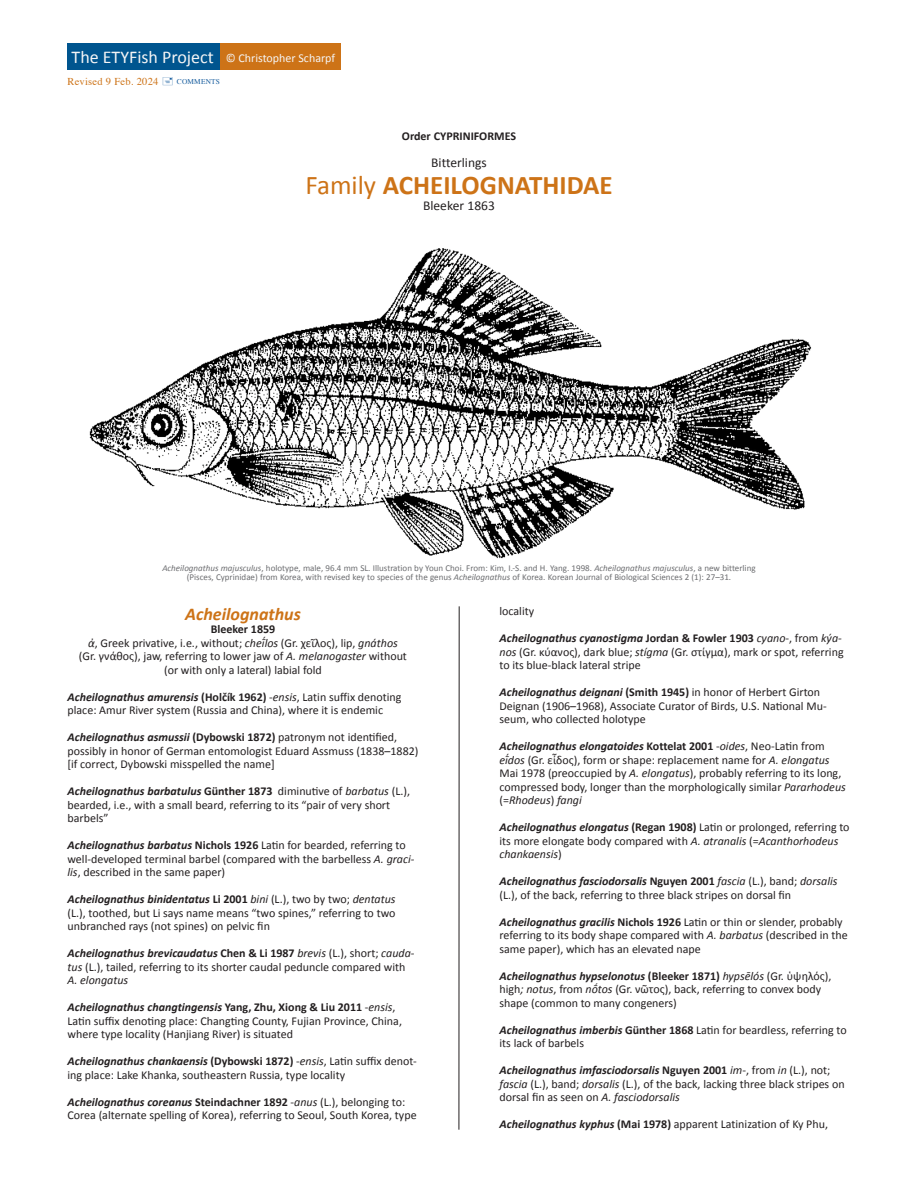
<style>
.page{position:relative;width:918px;height:1188px;background:#fff}
.page>*{position:absolute;margin:0;border:0;box-sizing:border-box;transform-origin:0 0}
.t1{font:700 27px "Calibri";color:#cd7317}
.t2{font:18px "Calibri";color:#f5f5f6}
.t3{font:italic 700 18px "Calibri";color:#cd7317}
.t4{font:13.5px "Calibri";color:#231f20}
.t5{font:12px/13.5px "Calibri";color:#231f20}
.t6{font:italic 700 12px/13.5px "Calibri";color:#231f20}
.t7{font:700 12px "Calibri";color:#231f20}
.t8{font:12px "Calibri";color:#f5f5f6}
.t9{font:10.5px "Times";letter-spacing:.02em;color:#cd7317}
.t10{font:9px "Calibri";color:#6c6d70}
.t11{font:7.35px "Times";letter-spacing:.03em;color:#175d9e}
.s1{font-weight:400}
.s2{font-style:italic}
.s3{font-weight:700;font-style:italic}
.s4{font-weight:700}
.s5{font-style:normal}
.s6{font-weight:400;font-style:normal}
</style>
<div class="page">
<hr style="left:459px;top:606px;width:1px;height:524px;background:#231f20">
<div style="left:68px;top:44px;width:153px;height:26px;background:#00558f"></div>
<div style="left:220px;top:44px;width:121px;height:26px;background:#cd7317"></div>
<img style="left:89px;top:248px;width:723px;height:311px">
<p class="t2" style="left:72px;top:45px;width:144px">The ETYFish Project</p>
<p class="t8" style="left:226px;top:49px;width:111px">© Christopher Scharpf</p>
<p class="t9" style="left:68px;top:71px;width:92px">Revised 9 Feb. 2024</p>
<p class="t11" style="left:177px;top:75px;width:45px">COMMENTS</p>
<p class="t7" style="left:402px;top:127px;width:116px">Order CYPRINIFORMES</p>
<p class="t4" style="left:431px;top:153px;width:57px">Bitterlings</p>
<p class="t1" style="left:305px;top:166px;width:309px"><span class="s1">Family</span> ACHEILOGNATHIDAE</p>
<p class="t4" style="left:423px;top:196px;width:73px">Bleeker 1863</p>
<p class="t10" style="left:162px;top:562px;width:595px"><span class="s2">Acheilognathus majusculus</span>, holotype, male, 96.4 mm SL. Illustration by Youn Choi. From: Kim, I.-S. and H. Yang. 1998. <span class="s2">Acheilognathus majusculus</span>, a new bitterling</p>
<p class="t10" style="left:187px;top:571px;width:546px">(Pisces, Cyprinidae) from Korea, with revised key to species of the genus <span class="s2">Acheilognathus</span> of Korea. Korean Journal of Biological Sciences 2 (1): 27–31.</p>
<p class="t3" style="left:185px;top:601px;width:117px">Acheilognathus</p>
<p class="t7" style="left:211px;top:621px;width:66px">Bleeker 1859</p>
<p class="t5" style="left:88px;top:636px;width:192px"><span class="s2">ἀ</span>, Greek privative, i.e., without; <span class="s2">cheīlos</span></p>
<p class="t5" style="left:266px;top:636px;width:133px"><span class="s2">́</span> (Gr. χεῖλος), lip, <span class="s2">gnáthos</span></p>
<p class="t5" style="left:79px;top:649px;width:330px">(Gr. γνάθος), jaw, referring to lower jaw of <span class="s2">A. melanogaster</span> without</p>
<p class="t5" style="left:164px;top:663px;width:159px">(or with only a lateral) labial fold</p>
<p class="t5" style="left:68px;top:690px;width:336px"><span class="s3">Acheilognathus amurensis</span> <span class="s4">(Holčík 1962)</span> -<span class="s2">ensis</span>, Latin suffix denoting place: Amur River system (Russia and China), where it is endemic</p>
<p class="t5" style="left:68px;top:730px;width:353px"><span class="s3">Acheilognathus asmussii</span> <span class="s4">(Dybowski 1872)</span> patronym not identified, possibly in honor of German entomologist Eduard Assmuss (1838–1882) [if correct, Dybowski misspelled the name]</p>
<p class="t5" style="left:68px;top:784px;width:344px"><span class="s3">Acheilognathus barbatulus</span> <span class="s4">Günther 1873</span> diminutive of <span class="s2">barbatus</span> (L.), bearded, i.e., with a small beard, referring to its “pair of very short barbels”</p>
<p class="t5" style="left:68px;top:838px;width:349px"><span class="s3">Acheilognathus barbatus</span> <span class="s4">Nichols 1926</span> Latin for bearded, referring to well-developed terminal barbel (compared with the barbelless <span class="s2">A. graci&shy;lis</span>, described in the same paper)</p>
<p class="t5" style="left:68px;top:892px;width:330px;text-align:justify"><span class="s3">Acheilognathus binidentatus</span> <span class="s4">Li 2001</span> <span class="s2">bini</span> (L.), two by two; <span class="s2">dentatus </span>(L.), toothed, but Li says name means “two spines,” referring to two unbranched rays (not spines) on pelvic fin</p>
<p class="t5" style="left:68px;top:946px;width:349px"><span class="s3">Acheilognathus brevicaudatus</span> <span class="s4">Chen &amp; Li 1987</span> <span class="s2">brevis</span> (L.), short; <span class="s2">cauda&shy;tus</span> (L.), tailed, referring to its shorter caudal peduncle compared with<br><span class="s2">A. elongatus</span></p>
<p class="t5" style="left:68px;top:1000px;width:336px"><span class="s3">Acheilognathus changtingensis</span> <span class="s4">Yang, Zhu, Xiong &amp; Liu 2011</span> -<span class="s2">ensis</span>,<br>Latin suffix denoting place: Changting County, Fujian Province, China, where type locality (Hanjiang River) is situated</p>
<p class="t5" style="left:68px;top:1054px;width:351px"><span class="s3">Acheilognathus chankaensis</span> <span class="s4">(Dybowski 1872)</span> -<span class="s2">ensis</span>, Latin suffix denot&shy;ing place: Lake Khanka, southeastern Russia, type locality</p>
<p class="t5" style="left:68px;top:1095px;width:351px"><span class="s3">Acheilognathus coreanus</span> <span class="s4">Steindachner 1892</span> -<span class="s2">anus</span> (L.), belonging to:<br>Corea (alternate spelling of Korea), referring to Seoul, South Korea, type</p>
<p class="t5" style="left:500px;top:604px;width:36px">locality</p>
<p class="t5" style="left:500px;top:631px;width:346px"><span class="s3">Acheilognathus cyanostigma</span> <span class="s4">Jordan &amp; Fowler 1903</span> <span class="s2">cyano</span>-, from <span class="s2">kýa&shy;nos</span> (Gr. κύανος), dark blue; <span class="s2">stígma</span> (Gr. στίγμα), mark or spot, referring to its blue-black lateral stripe</p>
<p class="t5" style="left:500px;top:685px;width:329px"><span class="s3">Acheilognathus deignani</span> <span class="s4">(Smith 1945)</span> in honor of Herbert Girton<br>Deignan (1906–1968), Associate Curator of Birds, U.S. National Mu&shy;seum, who collected holotype</p>
<p class="t6" style="left:500px;top:739px;width:327px">Acheilognathus elongatoides <span class="s5">Kottelat 2001</span> <span class="s6">-</span><span class="s1">oides</span><span class="s6">, Neo-Latin from </span><span class="s1">eīdos</span></p>
<p class="t5" style="left:500px;top:753px;width:348px;text-indent:10px"><span class="s2">́</span> (Gr. εἶδος), form or shape: replacement name for <span class="s2">A. elongatus </span>Mai 1978 (preoccupied by <span class="s2">A. elongatus</span>), probably referring to its long, compressed body, longer than the morphologically similar <span class="s2">Pararhodeus </span>(=<span class="s2">Rhodeus</span>) <span class="s2">fangi</span></p>
<p class="t5" style="left:500px;top:820px;width:352px"><span class="s3">Acheilognathus elongatus</span> <span class="s4">(Regan 1908)</span> Latin or prolonged, referring to its more elongate body compared with <span class="s2">A. atranalis</span> (=<span class="s2">Acanthorhodeus chankaensis</span>)</p>
<p class="t5" style="left:500px;top:874px;width:340px"><span class="s3">Acheilognathus fasciodorsalis</span> <span class="s4">Nguyen 2001</span> <span class="s2">fascia</span> (L.), band; <span class="s2">dorsalis </span>(L.), of the back, referring to three black stripes on dorsal fin</p>
<p class="t5" style="left:500px;top:915px;width:350px"><span class="s3">Acheilognathus gracilis</span> <span class="s4">Nichols 1926</span> Latin or thin or slender, probably referring to its body shape compared with <span class="s2">A. barbatus</span> (described in the same paper), which has an elevated nape</p>
<p class="t5" style="left:500px;top:969px;width:333px"><span class="s3">Acheilognathus hypselonotus</span> <span class="s4">(Bleeker 1871)</span> <span class="s2">hypsēlós</span> (Gr. ὑψηλός), high<span class="s2">; notus</span>, from <span class="s2">nṓtos</span> (Gr. νῶτος), back, referring to convex body shape (common to many congeners)</p>
<p class="t5" style="left:500px;top:1023px;width:349px"><span class="s3">Acheilognathus imberbis</span> <span class="s4">Günther 1868</span> Latin for beardless, referring to its lack of barbels</p>
<p class="t5" style="left:500px;top:1063px;width:347px"><span class="s3">Acheilognathus imfasciodorsalis</span> <span class="s4">Nguyen 2001</span> <span class="s2">im</span>-, from <span class="s2">in</span> (L.), not; <span class="s2">fascia</span> (L.), band; <span class="s2">dorsalis</span> (L.), of the back, lacking three black stripes on dorsal fin as seen on <span class="s2">A. fasciodorsalis</span></p>
<p class="t5" style="left:500px;top:1117px;width:330px"><span class="s3">Acheilognathus kyphus</span> <span class="s4">(Mai 1978)</span> apparent Latinization of Ky Phu,</p>
</div>
